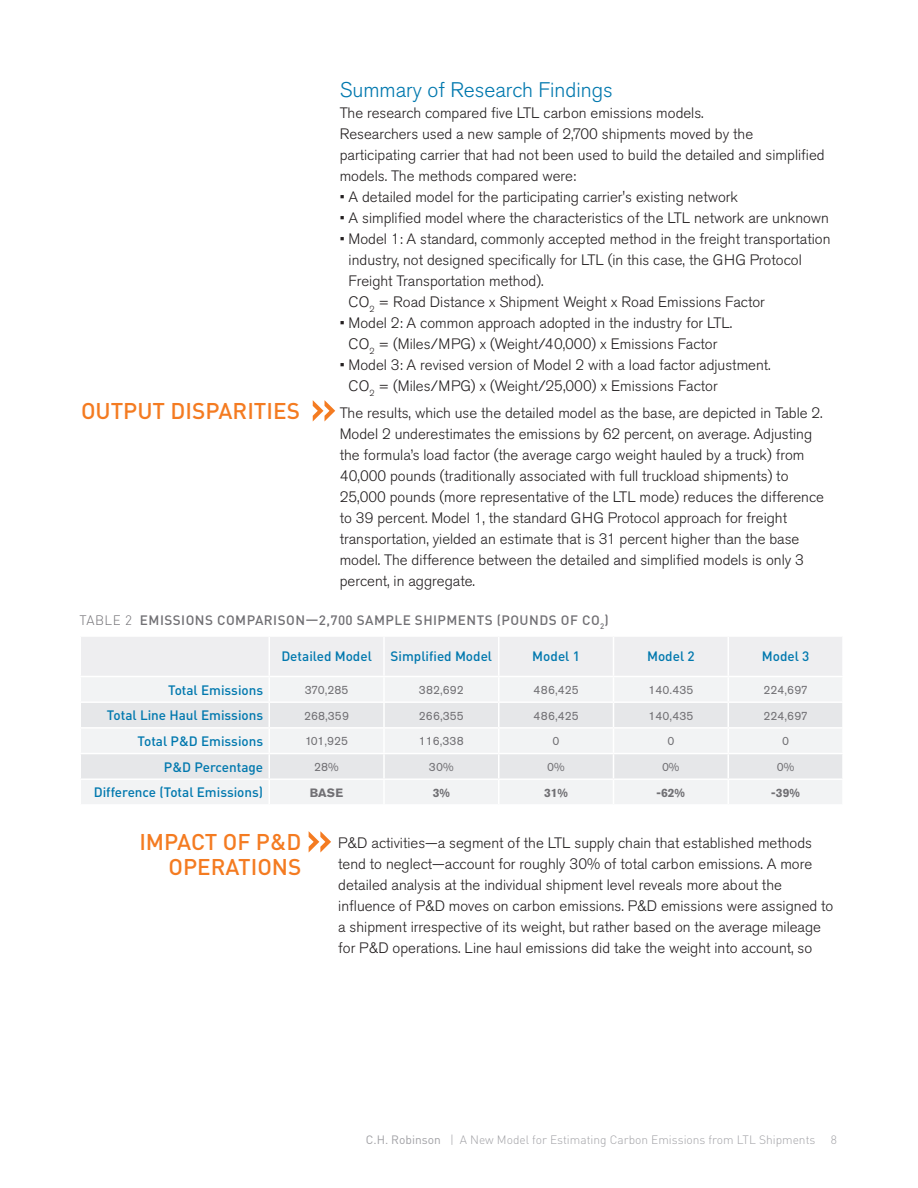
<style>
.page{position:relative;width:918px;height:1188px;background:#fff}
.page>*{position:absolute;margin:0;border:0;box-sizing:border-box;transform-origin:0 0}
.Second_Paragraph_WP{font:500 22.5px/25.5px "DIN Pro";color:#f47b21;text-align:right}
.Second_Paragraph_WP-2{font:300 21px "Akzidenz Grotesk Pro";color:#0078ae}
.Second_Paragraph_WP-3{font:300 15px/21px "Akzidenz Grotesk Pro";color:#231f20}
.Second_Paragraph_WP-4{font:500 13.5px "DIN Pro";color:#0078ae}
.Chart_Graph_Head_WP{font:500 13.5px "DIN Pro";letter-spacing:.035em;color:#717074}
.Second_Paragraph_WP-5{font:12px "Akzidenz Grotesk Pro";color:#717074}
.t1{font:300 12px "DIN Pro";color:#a1a1a5}
.Second_Paragraph_WP-6{font:700 12px "Akzidenz Grotesk Pro";color:#717074}
.s1{font-weight:300}
.s2{font-weight:400}
</style>
<div class="page">
<svg style="left:313px;top:400px;width:22px;height:22px"></svg>
<div style="left:81px;top:637px;width:761px;height:167px;background:#eeeef0"></div>
<svg style="left:309px;top:831px;width:22px;height:22px"></svg>
<p class="Second_Paragraph_WP" style="left:81px;top:397px;width:221px">OUTPUT DISPARITIES</p>
<p class="Second_Paragraph_WP-2" style="left:340px;top:76px;width:275px">Summary of Research Findings</p>
<p class="Second_Paragraph_WP-3" style="left:340px;top:102px;width:486px">The research compared five LTL carbon emissions models.<br>Researchers used a new sample of 2,700 shipments moved by the participating carrier that had not been used to build the detailed and simplified models. The methods compared were:</p>
<p class="Second_Paragraph_WP-3" style="left:340px;top:186px;width:400px">• A detailed model for the participating carrier's existing network</p>
<p class="Second_Paragraph_WP-3" style="left:340px;top:207px;width:491px">• A simplified model where the characteristics of the LTL network are unknown</p>
<p class="Second_Paragraph_WP-3" style="left:349px;top:228px;width:483px;text-indent:-9px">• Model 1: A standard, commonly accepted method in the freight transportation industry, not designed specifically for LTL (in this case, the GHG Protocol Freight Transportation method).<br>CO<sub>2</sub> = Road Distance x Shipment Weight x Road Emissions Factor</p>
<p class="Second_Paragraph_WP-3" style="left:340px;top:312px;width:394px;text-align:center">• Model 2: A common approach adopted in the industry for LTL.<br>CO<sub>2</sub> = (Miles/MPG) x (Weight/40,000) x Emissions Factor</p>
<p class="Second_Paragraph_WP-3" style="left:349px;top:354px;width:424px;text-indent:-9px">• Model 3: A revised version of Model 2 with a load factor adjustment.<br>CO<sub>2</sub> = (Miles/MPG) x (Weight/25,000) x Emissions Factor</p>
<p class="Second_Paragraph_WP-3" style="left:340px;top:402px;width:486px">The results, which use the detailed model as the base, are depicted in Table 2.<br>Model 2 underestimates the emissions by 62 percent, on average. Adjusting the formula’s load factor (the average cargo weight hauled by a truck) from 40,000 pounds (traditionally associated with full truckload shipments) to 25,000 pounds (more representative of the LTL mode) reduces the difference to 39 percent. Model 1, the standard GHG Protocol approach for freight transportation, yielded an estimate that is 31 percent higher than the base model. The difference between the detailed and simplified models is only 3 percent, in aggregate.</p>
<p class="Chart_Graph_Head_WP" style="left:80px;top:611px;width:531px"><span class="s1">TABLE 2</span> EMISSIONS COMPARISON—2,700 SAMPLE SHIPMENTS (POUNDS OF CO<sub>2</sub>)</p>
<p class="Second_Paragraph_WP-4" style="left:281px;top:647px;width:92px">Detailed Model</p>
<p class="Second_Paragraph_WP-4" style="left:391px;top:647px;width:103px">Simplified Model</p>
<p class="Second_Paragraph_WP-4" style="left:532px;top:647px;width:49px">Model 1</p>
<p class="Second_Paragraph_WP-4" style="left:647px;top:647px;width:49px">Model 2</p>
<p class="Second_Paragraph_WP-4" style="left:762px;top:647px;width:49px">Model 3</p>
<p class="Second_Paragraph_WP-4" style="left:168px;top:680px;width:97px">Total Emissions</p>
<p class="Second_Paragraph_WP-5" style="left:305px;top:682px;width:45px">370,285</p>
<p class="Second_Paragraph_WP-5" style="left:419px;top:682px;width:47px">382,692</p>
<p class="Second_Paragraph_WP-5" style="left:534px;top:682px;width:47px">486,425</p>
<p class="Second_Paragraph_WP-5" style="left:648px;top:682px;width:46px">140.435</p>
<p class="Second_Paragraph_WP-5" style="left:763px;top:682px;width:46px">224,697</p>
<p class="Second_Paragraph_WP-4" style="left:107px;top:706px;width:158px">Total Line Haul Emissions</p>
<p class="Second_Paragraph_WP-5" style="left:304px;top:708px;width:47px">268,359</p>
<p class="Second_Paragraph_WP-5" style="left:419px;top:708px;width:46px">266,355</p>
<p class="Second_Paragraph_WP-5" style="left:534px;top:708px;width:47px">486,425</p>
<p class="Second_Paragraph_WP-5" style="left:648px;top:708px;width:46px">140,435</p>
<p class="Second_Paragraph_WP-5" style="left:763px;top:708px;width:46px">224,697</p>
<p class="Second_Paragraph_WP-4" style="left:137px;top:732px;width:127px">Total P&amp;D Emissions</p>
<p class="Second_Paragraph_WP-5" style="left:305px;top:733px;width:44px">101,925</p>
<p class="Second_Paragraph_WP-5" style="left:419px;top:733px;width:46px">116,338</p>
<p class="Second_Paragraph_WP-5" style="left:553px;top:733px;width:8px">0</p>
<p class="Second_Paragraph_WP-5" style="left:667px;top:733px;width:8px">0</p>
<p class="Second_Paragraph_WP-5" style="left:782px;top:733px;width:8px">0</p>
<p class="Second_Paragraph_WP-4" style="left:164px;top:758px;width:101px">P&amp;D Percentage</p>
<p class="Second_Paragraph_WP-5" style="left:314px;top:759px;width:26px">28%</p>
<p class="Second_Paragraph_WP-5" style="left:429px;top:759px;width:26px">30%</p>
<p class="Second_Paragraph_WP-5" style="left:547px;top:759px;width:19px">0%</p>
<p class="Second_Paragraph_WP-5" style="left:662px;top:759px;width:19px">0%</p>
<p class="Second_Paragraph_WP-5" style="left:777px;top:759px;width:19px">0%</p>
<p class="Second_Paragraph_WP-4" style="left:94px;top:783px;width:171px">Difference (Total Emissions)</p>
<p class="Second_Paragraph_WP-6" style="left:310px;top:785px;width:35px">BASE</p>
<p class="Second_Paragraph_WP-6" style="left:433px;top:785px;width:19px">3%</p>
<p class="Second_Paragraph_WP-6" style="left:544px;top:785px;width:25px">31%</p>
<p class="Second_Paragraph_WP-6" style="left:657px;top:785px;width:30px">-62%</p>
<p class="Second_Paragraph_WP-6" style="left:771px;top:785px;width:30px">-39%</p>
<p class="Second_Paragraph_WP-3" style="left:338px;top:832px;width:497px">P&amp;D activities—a segment of the LTL supply chain that established methods tend to neglect—account for roughly 30% of total carbon emissions. A more detailed analysis at the individual shipment level reveals more about the influence of P&amp;D moves on carbon emissions. P&amp;D emissions were assigned to a shipment irrespective of its weight, but rather based on the average mileage for P&amp;D operations. Line haul emissions did take the weight into account, so</p>
<p class="Second_Paragraph_WP" style="left:139px;top:828px;width:164px">IMPACT OF P&amp;D<br>OPERATIONS</p>
<p class="t1" style="left:366px;top:1131px;width:451px"><span class="s2">C.H. Robinson</span> | A New Model for Estimating Carbon Emissions from LTL Shipments</p>
<p class="t1" style="left:831px;top:1131px;width:8px">8</p>
</div>
